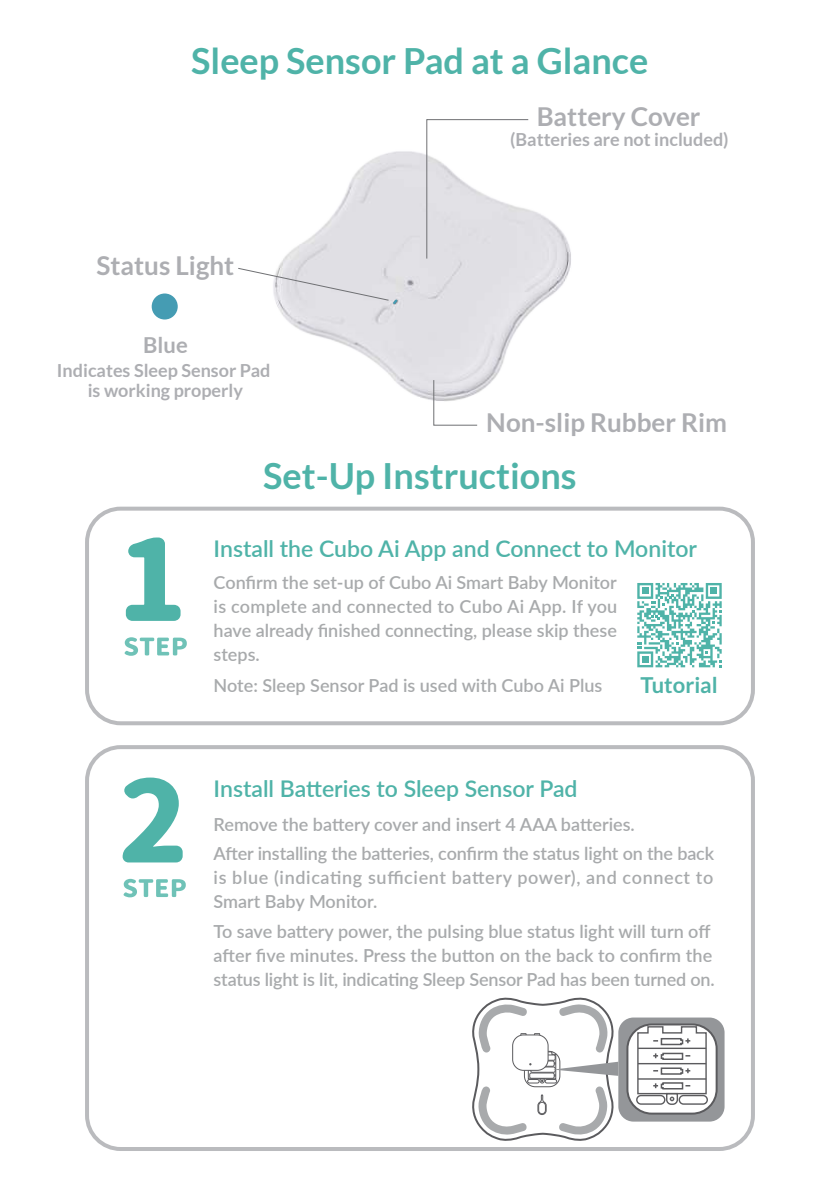
<style>
.page{position:relative;width:840px;height:1191px;background:#fff}
.page>*{position:absolute;margin:0;border:0;box-sizing:border-box;transform-origin:0 0}
.t1{font:700 36px "Lato";color:#4fb3a8}
.t2{font:700 26px "Lato";color:#adaeb2}
.t3{font:600 23px "Lato";color:#4fb3a8}
.t4{font:700 22px "Lato";color:#4fb3a8}
.t5{font:700 22px "Lato";color:#adaeb2}
.t6{font:600 18px/24px "Lato";color:#a8aaac;text-align:justify}
.t7{font:700 18px/20px "Lato";color:#adaeb2;text-align:center}
</style>
<div class="page">
<div style="left:618px;top:1017px;width:106px;height:104px;background:#949699;border-radius:15px"></div>
<svg style="left:472px;top:997px;width:146px;height:144px"></svg>
<div style="left:627px;top:1024px;width:89px;height:89px;background:#fff;border-radius:24px"></div>
<div style="left:626px;top:1023px;width:91px;height:91px;border:2px solid #5b5b5e;border-radius:24px"></div>
<div style="left:635px;top:1094px;width:30px;height:10px;border:1px solid #5b5b5e;border-radius:4px"></div>
<svg style="left:636px;top:1025px;width:71px;height:80px"></svg>
<svg style="left:122px;top:777px;width:60px;height:85px"></svg>
<svg style="left:123px;top:879px;width:63px;height:18px"></svg>
<div style="left:85px;top:745px;width:669px;height:406px;border:4px solid #babbbe;border-radius:34px"></div>
<svg style="left:637px;top:583px;width:84px;height:84px"></svg>
<div style="left:641px;top:587px;width:7px;height:7px;background:#4fb3a8"></div>
<div style="left:641px;top:656px;width:7px;height:7px;background:#4fb3a8"></div>
<div style="left:710px;top:587px;width:6px;height:7px;background:#4fb3a8"></div>
<svg style="left:126px;top:537px;width:54px;height:84px"></svg>
<svg style="left:124px;top:637px;width:63px;height:19px"></svg>
<div style="left:85px;top:506px;width:669px;height:219px;border:4px solid #babbbe;border-radius:34px"></div>
<img style="left:276px;top:151px;width:295px;height:250px">
<div style="left:152px;top:293px;width:26px;height:26px;background:#459cb3;border-radius:50%"></div>
<svg style="left:238px;top:268px;width:159px;height:36px"></svg>
<svg style="left:433px;top:379px;width:44px;height:47px"></svg>
<svg style="left:426px;top:119px;width:102px;height:140px"></svg>
<h1 class="t1" style="left:191px;top:46px;width:458px">Sleep Sensor Pad at a Glance</h1>
<h2 class="t2" style="left:96px;top:255px;width:139px">Status Light</h2>
<p class="t5" style="left:143px;top:336px;width:46px">Blue</p>
<p class="t7" style="left:57px;top:362px;width:215px">Indicates Sleep Sensor Pad is working properly</p>
<h2 class="t2" style="left:536px;top:105px;width:165px">Battery Cover</h2>
<p class="t7" style="left:510px;top:130px;width:220px">(Batteries are not included)</p>
<h2 class="t2" style="left:486px;top:412px;width:242px">Non-slip Rubber Rim</h2>
<h1 class="t1" style="left:263px;top:461px;width:314px">Set-Up Instructions</h1>
<p class="t3" style="left:213px;top:532px;width:484px">Install the Cubo Ai App and Connect to Monitor</p>
<p class="t6" style="left:213px;top:569px;width:405px">Confirm the set-up of Cubo Ai Smart Baby Monitor is complete and connected to Cubo Ai App. If you have already finished connecting, please skip these steps.</p>
<p class="t6" style="left:213px;top:673px;width:390px">Note: Sleep Sensor Pad is used with Cubo Ai Plus</p>
<p class="t4" style="left:640px;top:676px;width:79px">Tutorial</p>
<p class="t3" style="left:213px;top:772px;width:365px">Install Batteries to Sleep Sensor Pad</p>
<p class="t6" style="left:213px;top:811px;width:422px">Remove the battery cover and insert 4 AAA batteries.</p>
<p class="t6" style="left:213px;top:841px;width:502px">After installing the batteries, confirm the status light on the back is blue (indicating sufficient battery power), and connect to Smart Baby Monitor.</p>
<p class="t6" style="left:213px;top:918px;width:502px;text-align:left">To save battery power, the pulsing blue status light will turn off after five minutes. Press the button on the back to confirm the status light is lit, indicating Sleep Sensor Pad has been turned on.</p>
</div>
